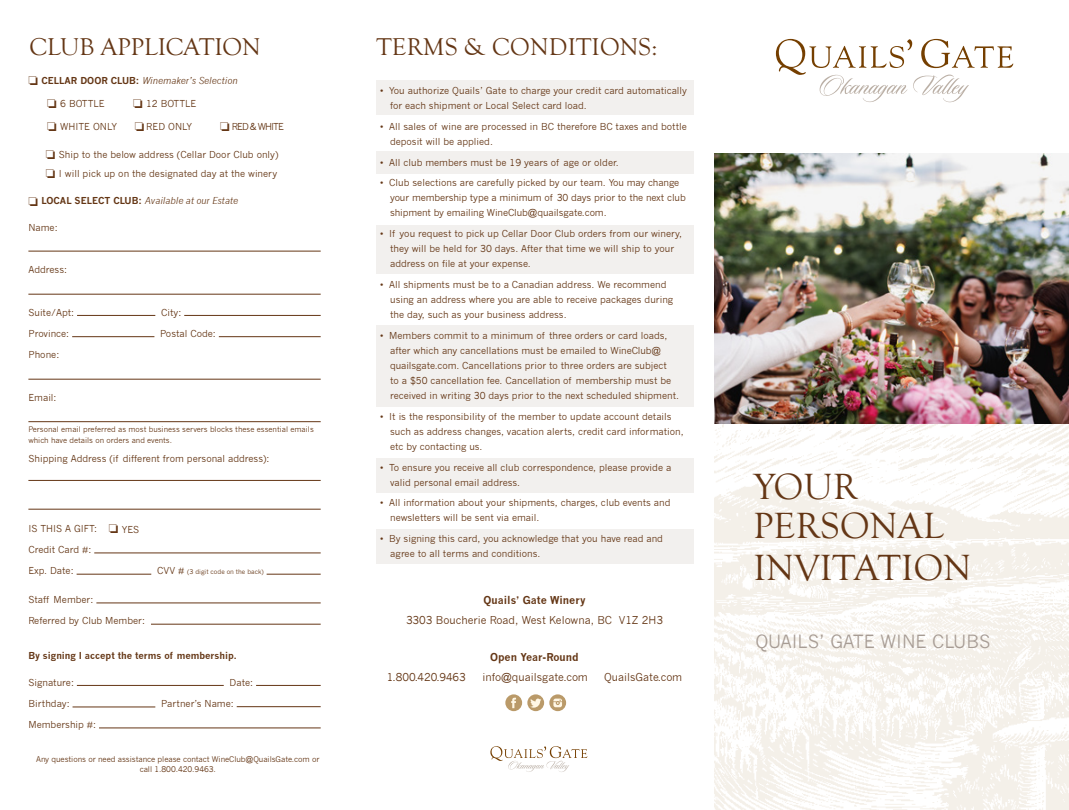
<style>
.page{position:relative;width:1069px;height:810px;background:#fff}
.page>*{position:absolute;margin:0;border:0;box-sizing:border-box;transform-origin:0 0}
.t1{font:37.5px/38.8px "Goudy Old Style T";letter-spacing:.01em;color:#643615}
.t2{font:25px "Goudy Old Style T";letter-spacing:.005em;color:#643615}
.t3{font:17.75px "News Gothic";color:#a79c94}
.t4{font:10.62px "News Gothic";color:#643615}
.t5{font:700 10.62px "News Gothic";color:#643615}
.t6{font:9.38px/15px "News Gothic";color:#643615}
.t7{font:italic 9.38px "News Gothic";color:#643615}
.t8{font:700 9.38px "News Gothic";color:#643615}
.t9{font:9.38px "News Gothic";letter-spacing:-.1em;color:#643615}
.t10{font:7.75px/10px "News Gothic";letter-spacing:-.01em;color:#643615;text-align:center}
.t11{font:7.5px/11.2px "News Gothic";color:#643615}
.t12{font:6.25px "News Gothic";color:#643615}
.s1{font-weight:700;font-style:normal}
.s2{font-size:9.38px}
</style>
<div class="page">
<div style="left:505px;top:694px;width:17px;height:17px;background:#ba9a69;border-radius:50%"></div>
<svg style="left:511px;top:698px;width:5px;height:10px"></svg>
<div style="left:527px;top:694px;width:17px;height:17px;background:#ba9a69;border-radius:50%"></div>
<svg style="left:530px;top:699px;width:11px;height:9px"></svg>
<svg style="left:549px;top:694px;width:17px;height:17px"></svg>
<svg style="left:553px;top:699px;width:9px;height:8px"></svg>
<svg style="left:490px;top:746px;width:97px;height:26px"></svg>
<img style="left:714px;top:154px;width:355px;height:656px">
<svg style="left:776px;top:39px;width:237px;height:63px"></svg>
<hr style="left:28px;top:251px;width:293px;height:1px;background:#643615">
<hr style="left:28px;top:294px;width:293px;height:1px;background:#643615">
<hr style="left:77px;top:315px;width:78px;height:1px;background:#643615">
<hr style="left:184px;top:315px;width:137px;height:1px;background:#643615">
<hr style="left:72px;top:336px;width:82px;height:1px;background:#643615">
<hr style="left:219px;top:336px;width:102px;height:1px;background:#643615">
<hr style="left:28px;top:379px;width:293px;height:1px;background:#643615">
<hr style="left:28px;top:421px;width:293px;height:1px;background:#643615">
<hr style="left:28px;top:480px;width:293px;height:1px;background:#643615">
<hr style="left:28px;top:509px;width:293px;height:1px;background:#643615">
<hr style="left:94px;top:553px;width:227px;height:1px;background:#643615">
<hr style="left:77px;top:574px;width:74px;height:1px;background:#643615">
<hr style="left:267px;top:574px;width:54px;height:1px;background:#643615">
<hr style="left:96px;top:603px;width:225px;height:1px;background:#643615">
<hr style="left:151px;top:624px;width:170px;height:1px;background:#643615">
<hr style="left:77px;top:685px;width:147px;height:1px;background:#643615">
<hr style="left:256px;top:685px;width:65px;height:1px;background:#643615">
<hr style="left:73px;top:707px;width:82px;height:1px;background:#643615">
<hr style="left:237px;top:706px;width:84px;height:1px;background:#643615">
<hr style="left:99px;top:728px;width:222px;height:1px;background:#643615">
<div style="left:376px;top:81px;width:318px;height:34px;background:#f2f0ee"></div>
<div style="left:376px;top:225px;width:318px;height:48px;background:#f2f0ee"></div>
<div style="left:376px;top:151px;width:318px;height:23px;background:#f2f0ee"></div>
<div style="left:376px;top:458px;width:318px;height:34px;background:#f2f0ee"></div>
<div style="left:376px;top:529px;width:318px;height:35px;background:#f2f0ee"></div>
<div style="left:376px;top:325px;width:318px;height:82px;background:#f2f0ee"></div>
<h2 class="t2" style="left:29px;top:33px;width:233px">CLUB APPLICATION</h2>
<p class="t7" style="left:28px;top:75px;width:211px">❏ <span class="s1">CELLAR DOOR CLUB:</span> Winemaker’s Selection</p>
<p class="t6" style="left:47px;top:96px;width:59px">❏ 6 BOTTLE</p>
<p class="t6" style="left:133px;top:96px;width:65px">❏ 12 BOTTLE</p>
<p class="t6" style="left:47px;top:119px;width:71px">❏ WHITE ONLY</p>
<p class="t6" style="left:135px;top:119px;width:59px">❏ RED ONLY</p>
<p class="t9" style="left:220px;top:121px;width:65px">❏ RED &amp; WHITE</p>
<p class="t6" style="left:46px;top:145px;width:234px;line-height:18.8px">❏ Ship to the below address (Cellar Door Club only) ❏ I will pick up on the designated day at the winery</p>
<p class="t7" style="left:28px;top:195px;width:211px">❏ <span class="s1">LOCAL SELECT CLUB:</span> Available at our Estate</p>
<p class="t6" style="left:28px;top:220px;width:31px">Name:</p>
<p class="t6" style="left:28px;top:262px;width:40px">Address:</p>
<p class="t6" style="left:28px;top:305px;width:47px">Suite/Apt:</p>
<p class="t6" style="left:161px;top:305px;width:22px">City:</p>
<p class="t6" style="left:28px;top:326px;width:42px">Province:</p>
<p class="t6" style="left:160px;top:326px;width:57px">Postal Code:</p>
<p class="t6" style="left:28px;top:347px;width:32px">Phone:</p>
<p class="t6" style="left:28px;top:390px;width:30px">Email:</p>
<p class="t11" style="left:28px;top:424px;width:287px">Personal email preferred as most business servers blocks these essential emails which have details on orders and events.</p>
<p class="t6" style="left:28px;top:451px;width:243px">Shipping Address (if different from personal address):</p>
<p class="t6" style="left:28px;top:521px;width:112px">IS THIS A GIFT: ❏ YES</p>
<p class="t6" style="left:28px;top:542px;width:64px">Credit Card #:</p>
<p class="t6" style="left:28px;top:563px;width:47px">Exp. Date:</p>
<p class="t12" style="left:157px;top:568px;width:108px"><span class="s2">CVV #</span> (3 digit code on the back)</p>
<p class="t6" style="left:28px;top:592px;width:67px">Staff Member:</p>
<p class="t6" style="left:28px;top:613px;width:118px">Referred by Club Member:</p>
<p class="t8" style="left:28px;top:650px;width:210px">By signing I accept the terms of membership.</p>
<p class="t6" style="left:28px;top:675px;width:47px">Signature:</p>
<p class="t6" style="left:230px;top:675px;width:25px">Date:</p>
<p class="t6" style="left:28px;top:696px;width:43px">Birthday:</p>
<p class="t6" style="left:161px;top:696px;width:74px">Partner’s Name:</p>
<p class="t6" style="left:28px;top:717px;width:69px">Membership #:</p>
<p class="t10" style="left:36px;top:754px;width:285px">Any questions or need assistance please contact WineClub@QuailsGate.com or call 1.800.420.9463.</p>
<h2 class="t2" style="left:376px;top:33px;width:283px">TERMS &amp; CONDITIONS:</h2>
<p class="t6" style="left:390px;top:83px;width:298px;text-indent:-10px">• You authorize Quails’ Gate to charge your credit card automatically for each shipment or Local Select card load.</p>
<p class="t6" style="left:390px;top:119px;width:298px;text-indent:-10px">• All sales of wine are processed in BC therefore BC taxes and bottle deposit will be applied.</p>
<p class="t6" style="left:380px;top:155px;width:240px">• All club members must be 19 years of age or older.</p>
<p class="t6" style="left:390px;top:176px;width:297px;text-indent:-10px">• Club selections are carefully picked by our team. You may change your membership type a minimum of 30 days prior to the next club shipment by emailing WineClub@quailsgate.com.</p>
<p class="t6" style="left:390px;top:226px;width:293px;text-indent:-10px">• If you request to pick up Cellar Door Club orders from our winery, they will be held for 30 days. After that time we will ship to your address on file at your expense.</p>
<p class="t6" style="left:390px;top:277px;width:285px;text-indent:-10px">• All shipments must be to a Canadian address. We recommend using an address where you are able to receive packages during the day, such as your business address.</p>
<p class="t6" style="left:390px;top:328px;width:290px;text-indent:-10px">• Members commit to a minimum of three orders or card loads, after which any cancellations must be emailed to WineClub@ quailsgate.com. Cancellations prior to three orders are subject<br>to a $50 cancellation fee. Cancellation of membership must be received in writing 30 days prior to the next scheduled shipment.</p>
<p class="t6" style="left:390px;top:409px;width:295px;text-indent:-10px">• It is the responsibility of the member to update account details such as address changes, vacation alerts, credit card information, etc by contacting us.</p>
<p class="t6" style="left:390px;top:460px;width:283px;text-indent:-10px">• To ensure you receive all club correspondence, please provide a valid personal email address.</p>
<p class="t6" style="left:390px;top:496px;width:282px;text-indent:-10px">• All information about your shipments, charges, club events and newsletters will be sent via email.</p>
<p class="t6" style="left:390px;top:531px;width:274px;text-indent:-10px">• By signing this card, you acknowledge that you have read and agree to all terms and conditions.</p>
<p class="t5" style="left:483px;top:594px;width:104px">Quails’ Gate Winery</p>
<p class="t4" style="left:406px;top:614px;width:258px">3303 Boucherie Road, West Kelowna, BC V1Z 2H3</p>
<p class="t5" style="left:490px;top:651px;width:90px">Open Year-Round</p>
<p class="t4" style="left:387px;top:671px;width:81px">1.800.420.9463</p>
<p class="t4" style="left:482px;top:671px;width:107px">info@quailsgate.com</p>
<p class="t4" style="left:604px;top:671px;width:79px">QuailsGate.com</p>
<h1 class="t1" style="left:753px;top:468px;width:192px">YOUR<br>PERSONAL</h1>
<h1 class="t1" style="left:753px;top:549px;width:219px">INVITATION</h1>
<h3 class="t3" style="left:755px;top:632px;width:236px">QUAILS’ GATE WINE CLUBS</h3>
</div>
